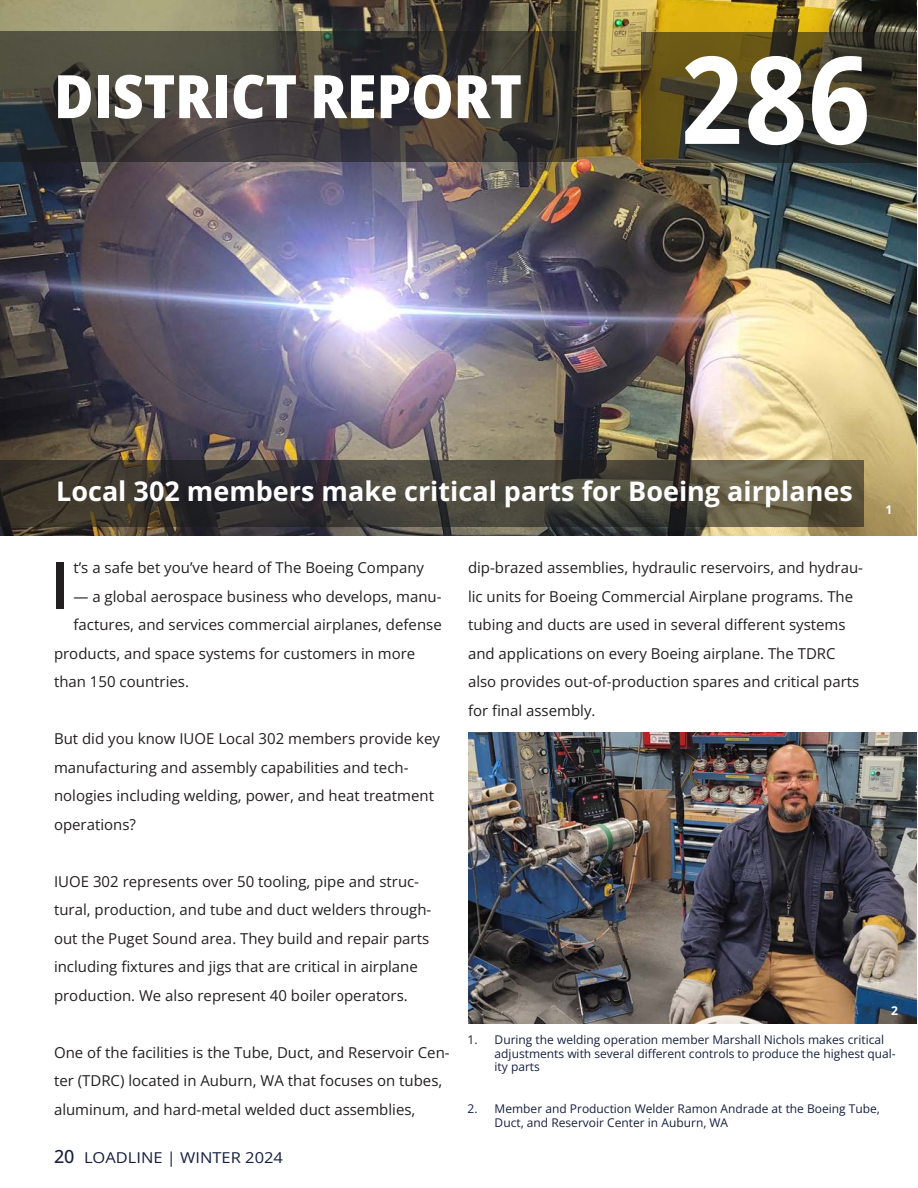
<style>
.page{position:relative;width:918px;height:1188px;background:#fff}
.page>*{position:absolute;margin:0;border:0;box-sizing:border-box;transform-origin:0 0}
.Headline_1{font:700 semi-condensed 121.5px "Open Sans";color:#fff}
.t1{font:600 64.5px "Open Sans";color:#231f20}
.Headline_1-2{font:800 semi-condensed 60px "Open Sans";color:#fff}
.t2{font:700 27px "Open Sans";color:#fff}
.t3{font:15px/28.5px "Open Sans";color:#231f20}
.t4{font:15px "Open Sans";color:#16203f;scale:1.1 1}
.t5{font:12px/13.5px "Open Sans";color:#16203f}
.No_Spacing{font:700 12px "Open Sans";color:#fff}
.s1{font-weight:500;font-size:18px}
</style>
<div class="page">
<img style="left:0;top:0;width:917px;height:536px">
<svg style="left:0;top:31px;width:577px;height:131px;background:#413d37"></svg>
<svg style="left:641px;top:32px;width:276px;height:131px;background:#413c24"></svg>
<svg style="left:0;top:460px;width:864px;height:67px;background:#454137"></svg>
<img style="left:469px;top:732px;width:448px;height:292px">
<p class="Headline_1-2" style="left:54px;top:55px;width:469px">DISTRICT REPORT</p>
<p class="Headline_1" style="left:681px;top:17px;width:191px">286</p>
<p class="t2" style="left:56px;top:473px;width:798px">Local 302 members make critical parts for Boeing airplanes</p>
<p class="t3" style="left:73px;top:553px;width:352px">t’s a safe bet you’ve heard of The Boeing Company</p>
<p class="t3" style="left:73px;top:582px;width:370px">— a global aerospace business who develops, manu-</p>
<p class="t3" style="left:73px;top:610px;width:370px">factures, and services commercial airplanes, defense</p>
<p class="t3" style="left:54px;top:639px;width:363px">products, and space systems for customers in more</p>
<p class="t3" style="left:54px;top:667px;width:137px">than 150 countries.</p>
<p class="t1" style="left:50px;top:541px;width:21px">I</p>
<p class="t3" style="left:54px;top:724px;width:388px">But did you know IUOE Local 302 members provide key manufacturing and assembly capabilities and tech&shy;nologies including welding, power, and heat treatment operations?</p>
<p class="t3" style="left:54px;top:867px;width:379px">IUOE 302 represents over 50 tooling, pipe and struc&shy;tural, production, and tube and duct welders through&shy;out the Puget Sound area. They build and repair parts including fixtures and jigs that are critical in airplane production. We also represent 40 boiler operators.</p>
<p class="t3" style="left:468px;top:553px;width:396px">dip-brazed assemblies, hydraulic reservoirs, and hydrau&shy;lic units for Boeing Commercial Airplane programs. The tubing and ducts are used in several different systems and applications on every Boeing airplane. The TDRC also provides out-of-production spares and critical parts for final assembly.</p>
<p class="No_Spacing" style="left:886px;top:501px;width:8px">1</p>
<p class="No_Spacing" style="left:891px;top:1002px;width:8px">2</p>
<p class="t3" style="left:54px;top:1038px;width:397px">One of the facilities is the Tube, Duct, and Reservoir Cen&shy;ter (TDRC) located in Auburn, WA that focuses on tubes, aluminum, and hard-metal welded duct assemblies,</p>
<p class="t4" style="left:54px;top:1147px;width:210px"><span class="s1">20</span> LOADLINE | WINTER 2024</p>
<p class="t5" style="left:495px;top:1033px;width:403px;text-indent:-27px">1. During the welding operation member Marshall Nichols makes critical adjustments with several different controls to produce the highest qual&shy;ity parts</p>
<p class="t5" style="left:495px;top:1101px;width:387px;line-height:14.4px;text-indent:-27px">2. Member and Production Welder Ramon Andrade at the Boeing Tube,<br>Duct, and Reservoir Center in Auburn, WA</p>
</div>
